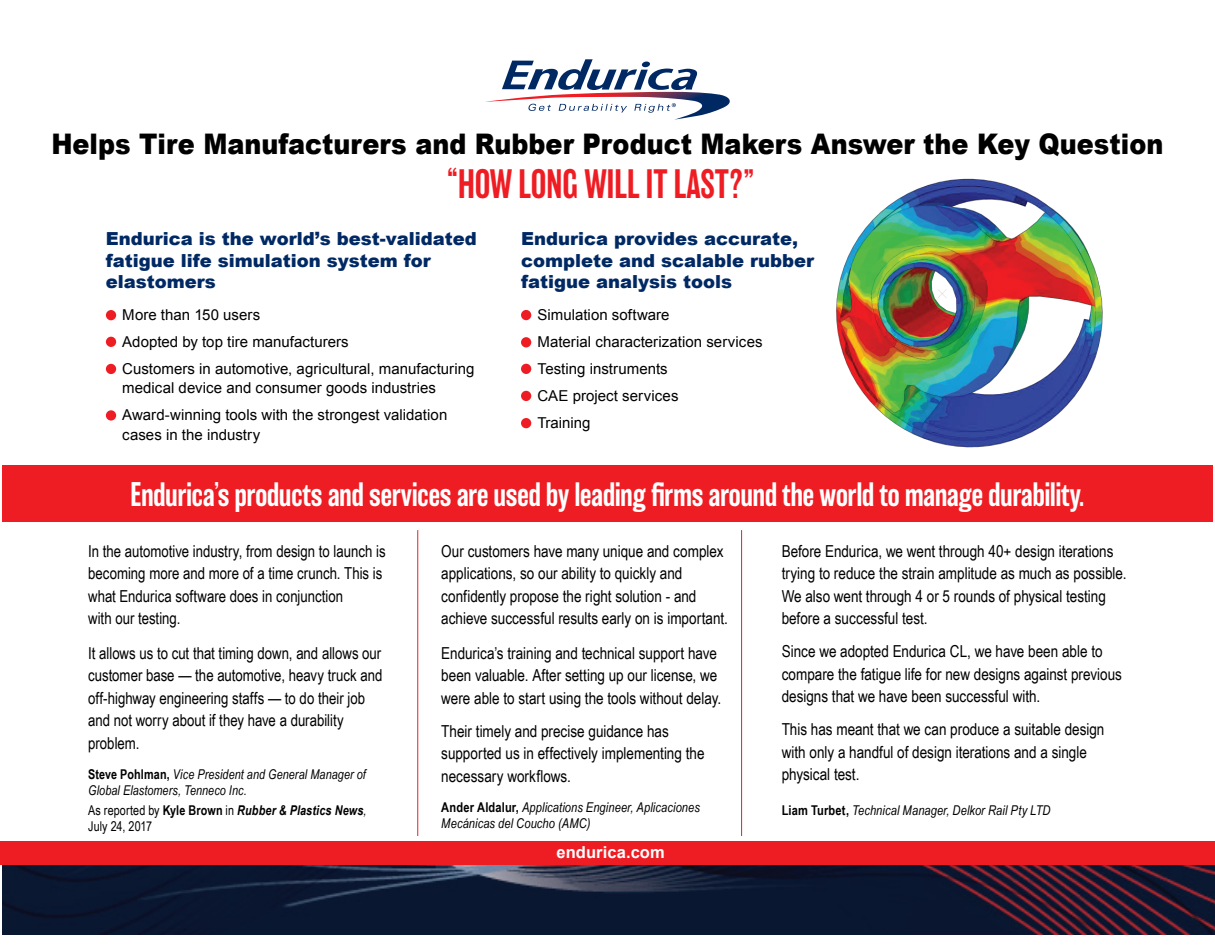
<style>
.page{position:relative;width:1215px;height:945px;background:#fff}
.page>*{position:absolute;margin:0;border:0;box-sizing:border-box;transform-origin:0 0}
.t1{font:500 37.8px "Balboa";color:#ee1d23;scale:.85 1}
.t2{font:500 31.5px "Balboa";color:#fff;scale:.85 1}
.t3{font:900 28.35px "Arial";color:#000;scale:.9 1}
.t4{font:900 18px/21.6px "Arial";color:#002964}
.t5{font:16.5px/22.5px "Arial Narrow";color:#000}
.t6{font:700 16.5px "Arial";letter-spacing:.005em;color:#fff}
.t7{font:15px/27px "Arial";letter-spacing:.005em;color:#000}
.t8{font:italic 13.5px/16.5px "Arial Narrow";letter-spacing:.005em;color:#000}
.t9{font:13.5px/16.5px "Arial Narrow";letter-spacing:.005em;color:#000}
.s1{font-weight:700;font-style:normal}
.s2{font-weight:700}
.s3{font-weight:700;font-style:italic}
.s4{font-style:italic}
</style>
<div class="page">
<svg style="left:485px;top:59px;width:245px;height:61px"></svg>
<div style="left:106px;top:310px;width:10px;height:10px;background:#ee1d23;border-radius:50%"></div>
<div style="left:106px;top:337px;width:10px;height:10px;background:#ee1d23;border-radius:50%"></div>
<div style="left:106px;top:364px;width:10px;height:10px;background:#ee1d23;border-radius:50%"></div>
<div style="left:106px;top:410px;width:10px;height:11px;background:#ee1d23;border-radius:50%"></div>
<img style="left:836px;top:178px;width:267px;height:270px">
<div style="left:521px;top:310px;width:10px;height:10px;background:#ee1d23;border-radius:50%"></div>
<div style="left:521px;top:337px;width:10px;height:10px;background:#ee1d23;border-radius:50%"></div>
<div style="left:521px;top:364px;width:10px;height:10px;background:#ee1d23;border-radius:50%"></div>
<div style="left:521px;top:418px;width:10px;height:10px;background:#ee1d23;border-radius:50%"></div>
<div style="left:521px;top:391px;width:10px;height:10px;background:#ee1d23;border-radius:50%"></div>
<div style="left:2px;top:465px;width:1211px;height:57px;background:#ee1d23"></div>
<hr style="left:741px;top:530px;width:1px;height:306px;background:#ee1d23">
<hr style="left:417px;top:530px;width:1px;height:306px;background:#ee1d23">
<img style="left:2px;top:865px;width:1213px;height:69px">
<div style="left:0;top:841px;width:1215px;height:24px;background:#ee1d23"></div>
<h3 class="t3" style="left:51px;top:123px;width:1237px">Helps Tire Manufacturers and Rubber Product Makers Answer the Key Question</h3>
<h1 class="t1" style="left:447px;top:163px;width:362px">“HOW LONG WILL IT LAST?”</h1>
<p class="t4" style="left:106px;top:227px;width:372px">Endurica is the world’s best-validated fatigue life simulation system for elastomers</p>
<p class="t7" style="left:122px;top:301px;width:354px">More than 150 users<br>Adopted by top tire manufacturers<br>Customers in automotive, agricultural, manufacturing</p>
<p class="t7" style="left:122px;top:375px;width:327px">medical device and consumer goods industries<br>Award-winning tools with the strongest validation</p>
<p class="t7" style="left:122px;top:421px;width:140px">cases in the industry</p>
<p class="t4" style="left:521px;top:227px;width:295px">Endurica provides accurate, complete and scalable rubber fatigue analysis tools</p>
<p class="t7" style="left:537px;top:301px;width:227px">Simulation software<br>Material characterization services<br>Testing instruments<br>CAE project services<br>Training</p>
<h2 class="t2" style="left:130px;top:476px;width:1124px">Endurica’s products and services are used by leading firms around the world to manage durability.</h2>
<p class="t5" style="left:88px;top:539px;width:299px">In the automotive industry, from design to launch is becoming more and more of a time crunch. This is what Endurica software does in conjunction<br>with our testing.</p>
<p class="t5" style="left:88px;top:641px;width:296px">It allows us to cut that timing down, and allows our customer base — the automotive, heavy truck and off-highway engineering staffs — to do their job and not worry about if they have a durability problem.</p>
<p class="t8" style="left:88px;top:765px;width:279px"><span class="s1">Steve Pohlman,</span> Vice President and General Manager of<br>Global Elastomers, Tenneco Inc.</p>
<p class="t9" style="left:88px;top:801px;width:280px">As reported by <span class="s2">Kyle Brown</span> in <span class="s3">Rubber &amp; Plastics News</span><span class="s4">,<br></span>July 24, 2017</p>
<p class="t5" style="left:441px;top:539px;width:288px">Our customers have many unique and complex applications, so our ability to quickly and confidently propose the right solution - and achieve successful results early on is important.</p>
<p class="t5" style="left:441px;top:641px;width:282px">Endurica’s training and technical support have been valuable. After setting up our license, we were able to start using the tools without delay.</p>
<p class="t5" style="left:441px;top:719px;width:265px">Their timely and precise guidance has supported us in effectively implementing the necessary workflows.</p>
<p class="t8" style="left:441px;top:798px;width:260px"><span class="s1">Ander Aldalur,</span> Applications Engineer, Aplicaciones<br>Mecánicas del Coucho (AMC)</p>
<p class="t5" style="left:782px;top:539px;width:347px">Before Endurica, we went through 40+ design iterations trying to reduce the strain amplitude as much as possible.<br>We also went through 4 or 5 rounds of physical testing before a successful test.</p>
<p class="t5" style="left:782px;top:639px;width:342px">Since we adopted Endurica CL, we have been able to compare the fatigue life for new designs against previous designs that we have been successful with.</p>
<p class="t5" style="left:782px;top:718px;width:324px">This has meant that we can produce a suitable design with only a handful of design iterations and a single physical test.</p>
<p class="t8" style="left:782px;top:801px;width:270px"><span class="s1">Liam Turbet,</span> Technical Manager, Delkor Rail Pty LTD</p>
<p class="t6" style="left:557px;top:841px;width:110px">endurica.com</p>
</div>
